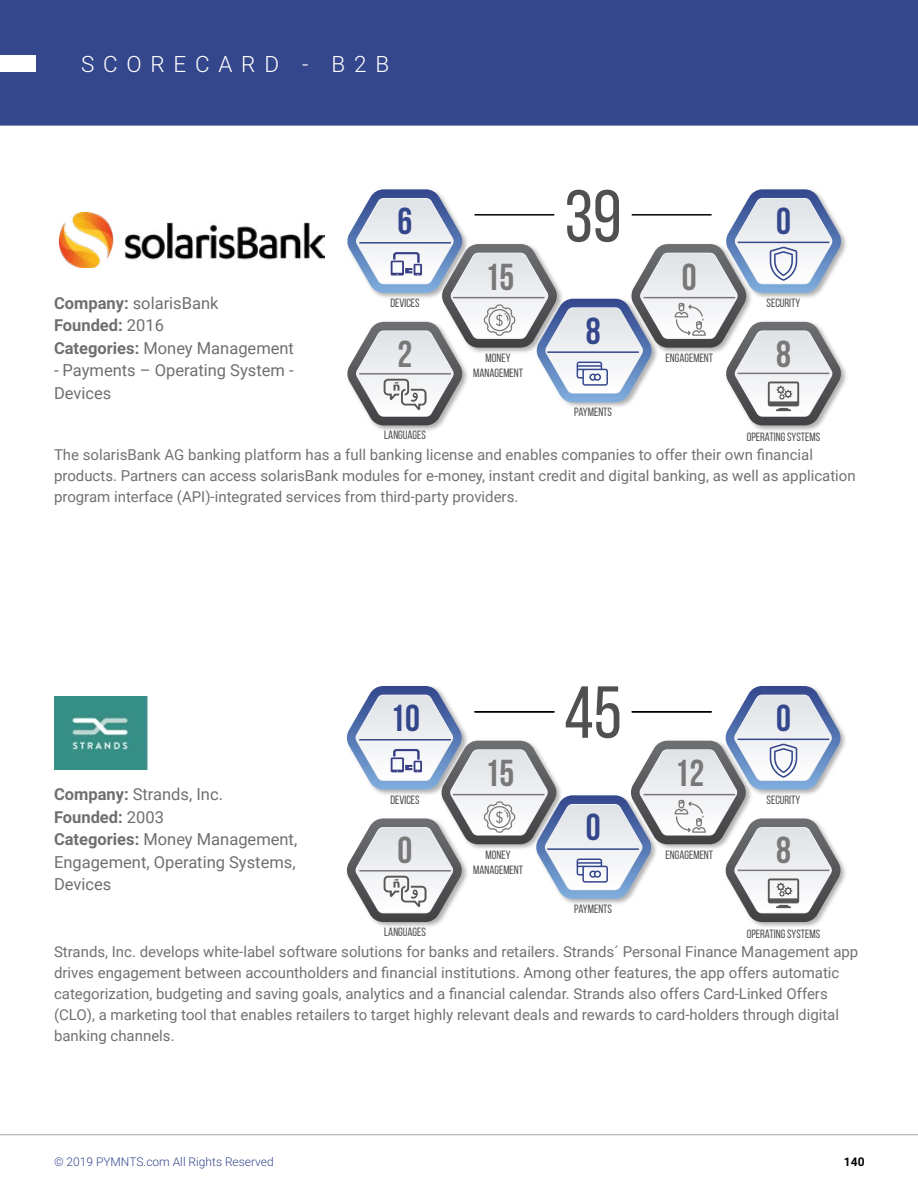
<style>
.page{position:relative;width:918px;height:1188px;background:#fff}
.page>*{position:absolute;margin:0;border:0;box-sizing:border-box;transform-origin:0 0}
.score_cards_numbers{font:73.5px "Bebas Neue";color:#505050}
.score_cards_numbers-2{font:700 37.5px "Bebas Neue";color:#787878}
.score_cards_numbers-3{font:700 37.5px "Bebas Neue";color:#35478c}
.t1{font:300 22.5px "Roboto";letter-spacing:.39em;color:#fff}
.t2{font:16.5px/22.5px "Roboto";color:#706f6f}
.t3{font:700 16.5px "Roboto";color:#706f6f}
.Body{font:15px/21px "Roboto";color:#717073}
.t4{font:12px/14.4px "Bebas Neue";color:#505050;text-align:center}
.t5{font:300 12px "Roboto";color:#35478c}
.t6{font:700 12px "Roboto";color:#000}
.s1{font-weight:700}
.s2{font-weight:400}
</style>
<div class="page">
<div style="left:0;top:0;width:918px;height:126px;background:#35478c"></div>
<img style="left:375px;top:922px;width:65px;height:5px">
<img style="left:754px;top:861px;width:92px;height:66px">
<img style="left:374px;top:425px;width:67px;height:6px">
<img style="left:753px;top:365px;width:94px;height:66px">
<hr style="left:0;top:1134px;width:918px;height:1px;background:#a7a9ac">
<svg style="left:347px;top:189px;width:495px;height:236px"></svg>
<svg style="left:347px;top:686px;width:494px;height:236px"></svg>
<div style="left:0;top:55px;width:36px;height:17px;background:#fff"></div>
<img style="left:59px;top:213px;width:266px;height:54px">
<img style="left:54px;top:697px;width:95px;height:73px">
<h3 class="t1" style="left:81px;top:49px;width:310px">SCORECARD - B2B</h3>
<p class="score_cards_numbers" style="left:565px;top:176px;width:59px">39</p>
<p class="score_cards_numbers-3" style="left:398px;top:201px;width:16px">6</p>
<p class="score_cards_numbers-3" style="left:776px;top:201px;width:16px">0</p>
<p class="score_cards_numbers-2" style="left:485px;top:256px;width:31px">15</p>
<p class="score_cards_numbers-2" style="left:682px;top:256px;width:16px">0</p>
<p class="t2" style="left:54px;top:291px;width:166px"><span class="s1">Company:</span> solarisBank</p>
<p class="t3" style="left:54px;top:314px;width:112px">Founded: <span class="s2">2016</span></p>
<p class="t2" style="left:54px;top:336px;width:242px"><span class="s1">Categories:</span> Money Management</p>
<p class="t2" style="left:54px;top:359px;width:241px">- Payments – Operating System -<br>Devices</p>
<p class="t4" style="left:390px;top:296px;width:31px">DEVICES</p>
<p class="t4" style="left:767px;top:296px;width:35px">SECURITY</p>
<p class="score_cards_numbers-3" style="left:586px;top:310px;width:16px">8</p>
<p class="score_cards_numbers-2" style="left:398px;top:334px;width:16px">2</p>
<p class="score_cards_numbers-2" style="left:776px;top:334px;width:16px">8</p>
<p class="t4" style="left:473px;top:351px;width:52px">MONEY<br>MANAGEMENT</p>
<p class="t4" style="left:666px;top:351px;width:49px">ENGAGEMENT</p>
<p class="t4" style="left:384px;top:428px;width:43px">LANGUAGES</p>
<p class="t4" style="left:574px;top:405px;width:39px">PAYMENTS</p>
<p class="t4" style="left:747px;top:429px;width:75px">OPERATING SYSTEMS</p>
<p class="Body" style="left:54px;top:444px;width:803px">The solarisBank AG banking platform has a full banking license and enables companies to offer their own financial products. Partners can access solarisBank modules for e-money, instant credit and digital banking, as well as application program interface (API)-integrated services from third-party providers.</p>
<p class="t2" style="left:54px;top:782px;width:171px"><span class="s1">Company:</span> Strands, Inc.</p>
<p class="t3" style="left:54px;top:805px;width:112px">Founded: <span class="s2">2003</span></p>
<p class="t2" style="left:54px;top:827px;width:245px;text-align:justify"><span class="s1">Categories:</span> Money Management, Engagement, Operating Systems, Devices</p>
<p class="score_cards_numbers" style="left:564px;top:673px;width:59px">45</p>
<p class="score_cards_numbers-3" style="left:390px;top:697px;width:31px">10</p>
<p class="score_cards_numbers-3" style="left:776px;top:697px;width:16px">0</p>
<p class="score_cards_numbers-2" style="left:485px;top:752px;width:31px">15</p>
<p class="score_cards_numbers-2" style="left:675px;top:752px;width:31px">12</p>
<p class="t4" style="left:390px;top:793px;width:31px">DEVICES</p>
<p class="t4" style="left:767px;top:793px;width:35px">SECURITY</p>
<p class="score_cards_numbers-3" style="left:586px;top:806px;width:16px">0</p>
<p class="score_cards_numbers-2" style="left:398px;top:830px;width:16px">0</p>
<p class="score_cards_numbers-2" style="left:776px;top:830px;width:16px">8</p>
<p class="t4" style="left:473px;top:848px;width:52px">MONEY<br>MANAGEMENT</p>
<p class="t4" style="left:666px;top:848px;width:49px">ENGAGEMENT</p>
<p class="t4" style="left:384px;top:925px;width:43px">LANGUAGES</p>
<p class="t4" style="left:574px;top:902px;width:39px">PAYMENTS</p>
<p class="t4" style="left:747px;top:926px;width:75px">OPERATING SYSTEMS</p>
<p class="Body" style="left:54px;top:940px;width:806px">Strands, Inc. develops white-label software solutions for banks and retailers. Strands´ Personal Finance Management app drives engagement between accountholders and financial institutions. Among other features, the app offers automatic categorization, budgeting and saving goals, analytics and a financial calendar. Strands also offers Card-Linked Offers (CLO), a marketing tool that enables retailers to target highly relevant deals and rewards to card-holders through digital banking channels.</p>
<p class="t5" style="left:54px;top:1153px;width:221px">© 2019 PYMNTS.com All Rights Reserved</p>
<p class="t6" style="left:844px;top:1153px;width:22px">140</p>
</div>
